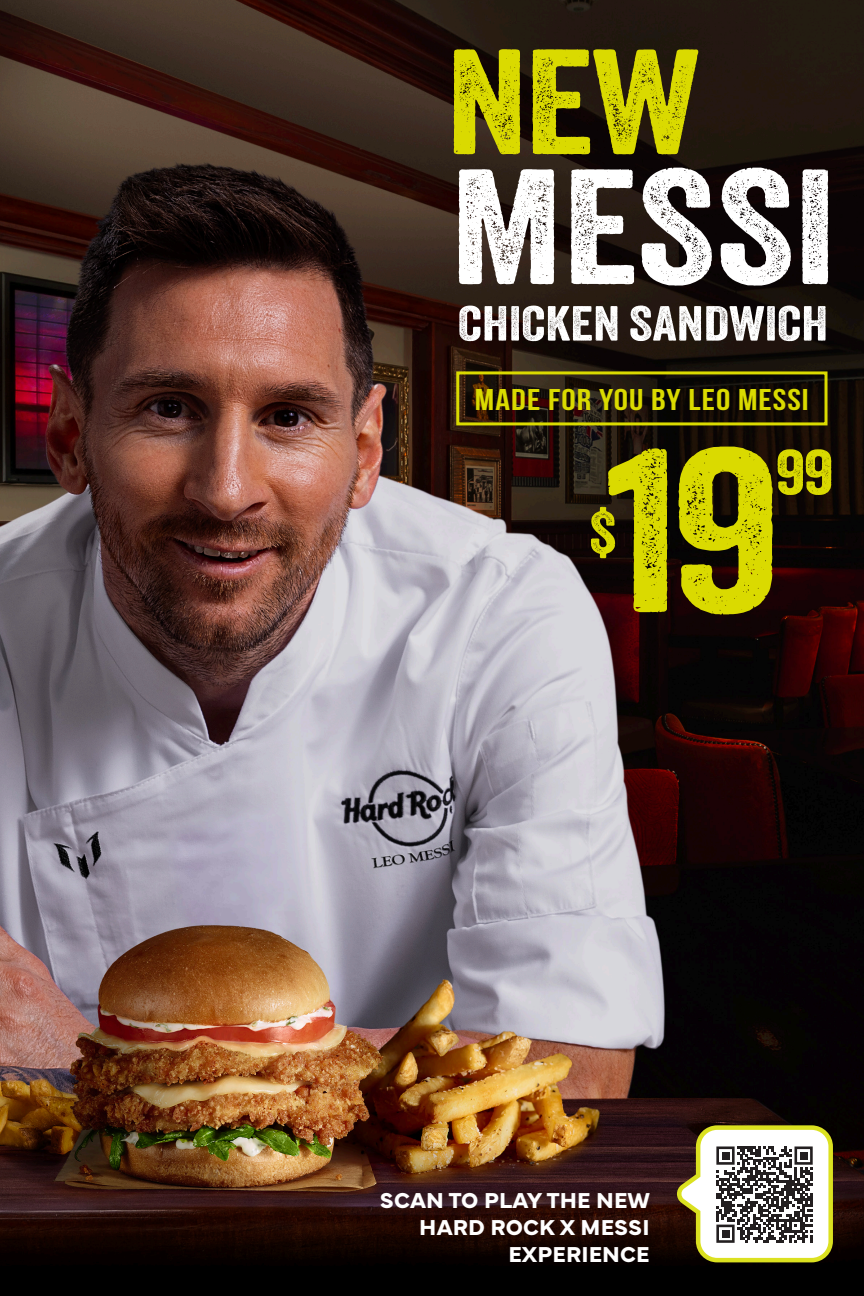
<style>
.page{position:relative;width:864px;height:1296px;background:#fff}
.page>*{position:absolute;margin:0;border:0;box-sizing:border-box;transform-origin:0 0}
.t1{font:225px "Veneer";color:#dada00;scale:1.2 1}
.t2{font:61.2px "Veneer";color:#dada00;scale:1.2 1}
.t3{font:700 30px "Bebas Neue";letter-spacing:.03em;color:#dada00;scale:1.2 1}
.t4{font:700 22.5px "Mundial";letter-spacing:.01em;color:#fff}
</style>
<div class="page">
<img style="left:0;top:0;width:864px;height:1296px">
<svg style="left:459px;top:306px;width:159px;height:35px"></svg>
<svg style="left:630px;top:306px;width:196px;height:35px"></svg>
<svg style="left:459px;top:169px;width:95px;height:115px"></svg>
<svg style="left:571px;top:169px;width:63px;height:115px"></svg>
<svg style="left:642px;top:168px;width:70px;height:118px"></svg>
<svg style="left:721px;top:168px;width:70px;height:118px"></svg>
<svg style="left:802px;top:169px;width:26px;height:115px"></svg>
<svg style="left:454px;top:49px;width:66px;height:105px;background:#ada903"></svg>
<svg style="left:532px;top:49px;width:166px;height:105px;background:#8b8704"></svg>
<div style="left:456px;top:371px;width:372px;height:54px;border:3px solid #dada00"></div>
<svg style="left:677px;top:1125px;width:156px;height:137px"></svg>
<p class="t3" style="left:475px;top:383px;width:280px">MADE FOR YOU BY LEO MESSI</p>
<p class="t1" style="left:606px;top:394px;width:148px">19</p>
<p class="t2" style="left:776px;top:435px;width:50px">99</p>
<p class="t2" style="left:589px;top:495px;width:25px">$</p>
<p class="t4" style="left:380px;top:1183px;width:272px">SCAN TO PLAY THE NEW</p>
<p class="t4" style="left:419px;top:1210px;width:232px">HARD ROCK X MESSI</p>
<p class="t4" style="left:508px;top:1237px;width:143px">EXPERIENCE</p>
</div>
